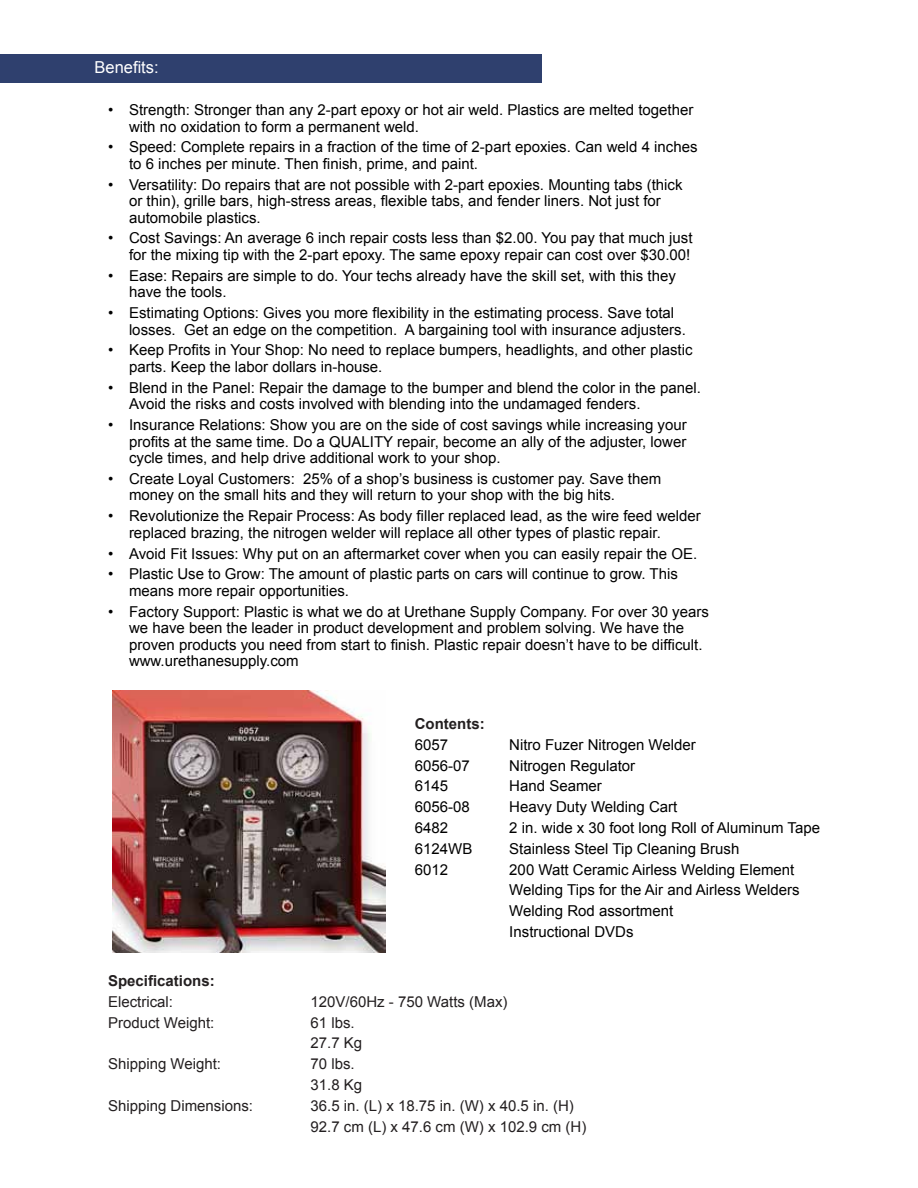
<style>
.page{position:relative;width:918px;height:1188px;background:#fff}
.page>*{position:absolute;margin:0;border:0;box-sizing:border-box;transform-origin:0 0}
.t1{font:16.5px "Arial";color:#fff}
.t2{font:15px/16.5px "Arial";color:#000}
.t3{font:15px/20.9px "Arial";color:#231f20}
.t4{font:700 15px "Arial";color:#231f20}
</style>
<div class="page">
<div style="left:0;top:54px;width:542px;height:28px;background:#2f406e"></div>
<img style="left:112px;top:691px;width:273px;height:262px">
<p class="t1" style="left:94px;top:57px;width:66px">Benefits:</p>
<p class="t2" style="left:129px;top:102px;width:566px;text-indent:-21px">• Strength: Stronger than any 2-part epoxy or hot air weld. Plastics are melted together with no oxidation to form a permanent weld.</p>
<p class="t2" style="left:129px;top:139px;width:570px;text-indent:-21px">• Speed: Complete repairs in a fraction of the time of 2-part epoxies. Can weld 4 inches to 6 inches per minute. Then finish, prime, and paint.</p>
<p class="t2" style="left:129px;top:176px;width:555px;text-indent:-21px">• Versatility: Do repairs that are not possible with 2-part epoxies. Mounting tabs (thick or thin), grille bars, high-stress areas, flexible tabs, and fender liners. Not just for automobile plastics.</p>
<p class="t2" style="left:108px;top:230px;width:586px;text-align:right">• Cost Savings: An average 6 inch repair costs less than $2.00. You pay that much just for the mixing tip with the 2-part epoxy. The same epoxy repair can cost over $30.00!</p>
<p class="t2" style="left:129px;top:267px;width:548px;text-indent:-21px">• Ease: Repairs are simple to do. Your techs already have the skill set, with this they have the tools.</p>
<p class="t2" style="left:129px;top:305px;width:558px;text-indent:-21px">• Estimating Options: Gives you more flexibility in the estimating process. Save total losses. Get an edge on the competition. A bargaining tool with insurance adjusters.</p>
<p class="t2" style="left:129px;top:342px;width:565px;text-indent:-21px">• Keep Profits in Your Shop: No need to replace bumpers, headlights, and other plastic parts. Keep the labor dollars in-house.</p>
<p class="t2" style="left:129px;top:379px;width:573px;text-indent:-21px">• Blend in the Panel: Repair the damage to the bumper and blend the color in the panel.<br>Avoid the risks and costs involved with blending into the undamaged fenders.</p>
<p class="t2" style="left:129px;top:417px;width:559px;text-align:justify;text-indent:-21px">• Insurance Relations: Show you are on the side of cost savings while increasing your profits at the same time. Do a QUALITY repair, become an ally of the adjuster, lower cycle times, and help drive additional work to your shop.</p>
<p class="t2" style="left:129px;top:471px;width:534px;text-indent:-21px">• Create Loyal Customers: 25% of a shop’s business is customer pay. Save them money on the small hits and they will return to your shop with the big hits.</p>
<p class="t2" style="left:129px;top:508px;width:573px;text-indent:-21px">• Revolutionize the Repair Process: As body filler replaced lead, as the wire feed welder replaced brazing, the nitrogen welder will replace all other types of plastic repair.</p>
<p class="t2" style="left:108px;top:545px;width:591px">• Avoid Fit Issues: Why put on an aftermarket cover when you can easily repair the OE.</p>
<p class="t2" style="left:129px;top:566px;width:550px;text-indent:-21px">• Plastic Use to Grow: The amount of plastic parts on cars will continue to grow. This means more repair opportunities.</p>
<p class="t2" style="left:129px;top:603px;width:581px;text-indent:-21px">• Factory Support: Plastic is what we do at Urethane Supply Company. For over 30 years we have been the leader in product development and problem solving. We have the proven products you need from start to finish. Plastic repair doesn’t have to be difficult. www.urethanesupply.com</p>
<p class="t4" style="left:415px;top:714px;width:71px">Contents:</p>
<p class="t2" style="left:415px;top:736px;width:35px">6057</p>
<p class="t2" style="left:509px;top:736px;width:188px">Nitro Fuzer Nitrogen Welder</p>
<p class="t2" style="left:415px;top:757px;width:57px">6056-07</p>
<p class="t2" style="left:509px;top:757px;width:127px">Nitrogen Regulator</p>
<p class="t2" style="left:415px;top:778px;width:35px">6145</p>
<p class="t2" style="left:509px;top:778px;width:94px">Hand Seamer</p>
<p class="t2" style="left:415px;top:799px;width:57px">6056-08</p>
<p class="t2" style="left:509px;top:799px;width:170px">Heavy Duty Welding Cart</p>
<p class="t2" style="left:415px;top:820px;width:35px">6482</p>
<p class="t2" style="left:509px;top:820px;width:312px">2 in. wide x 30 foot long Roll of Aluminum Tape</p>
<p class="t2" style="left:415px;top:840px;width:59px">6124WB</p>
<p class="t2" style="left:509px;top:840px;width:232px">Stainless Steel Tip Cleaning Brush</p>
<p class="t2" style="left:415px;top:861px;width:35px">6012</p>
<p class="t2" style="left:509px;top:859px;width:292px;line-height:20.9px">200 Watt Ceramic Airless Welding Element<br>Welding Tips for the Air and Airless Welders<br>Welding Rod assortment<br>Instructional DVDs</p>
<p class="t4" style="left:108px;top:971px;width:108px">Specifications:</p>
<p class="t3" style="left:108px;top:991px;width:67px">Electrical:</p>
<p class="t3" style="left:311px;top:991px;width:199px">120V/60Hz - 750 Watts (Max)</p>
<p class="t3" style="left:108px;top:1012px;width:108px">Product Weight:</p>
<p class="t3" style="left:311px;top:1012px;width:53px">61 lbs.<br>27.7 Kg</p>
<p class="t3" style="left:108px;top:1054px;width:115px">Shipping Weight:</p>
<p class="t3" style="left:311px;top:1054px;width:53px">70 lbs.<br>31.8 Kg</p>
<p class="t3" style="left:108px;top:1095px;width:147px">Shipping Dimensions:</p>
<p class="t3" style="left:311px;top:1095px;width:277px">36.5 in. (L) x 18.75 in. (W) x 40.5 in. (H)<br>92.7 cm (L) x 47.6 cm (W) x 102.9 cm (H)</p>
</div>
